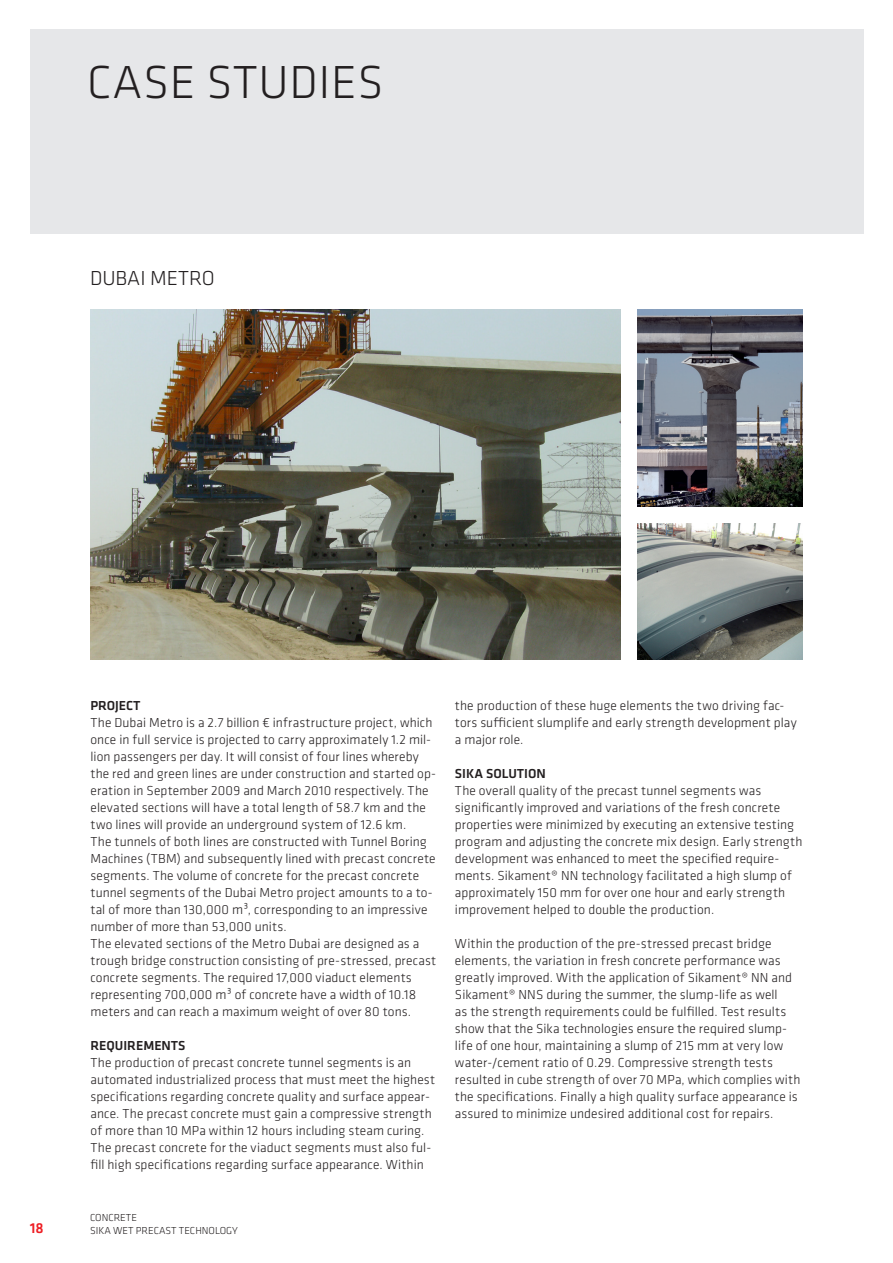
<style>
.page{position:relative;width:893px;height:1263px;background:#fff}
.page>*{position:absolute;margin:0;border:0;box-sizing:border-box;transform-origin:0 0}
.SI_Klavica_HL1{font:300 48px "Klavika";letter-spacing:.015em;color:#231f20}
.SI_Klavica_HL3{font:300 21px "Klavika";color:#231f20}
.t1{font:500 15px "Klavika";color:#ee1d23}
.SI_Klavika_copy{font:300 13.5px/17px "Klavika";letter-spacing:.01em;color:#231f20}
.SI_Klavica_HL4{font:500 13.5px "Klavika";color:#231f20}
.SI_Klavica_BACK_HL4{font:500 13.5px "Klavika";color:#231f20}
.t2{font:300 10.5px/12.6px "Klavika";color:#231f20}
</style>
<div class="page">
<div style="left:30px;top:30px;width:833px;height:204px;background:#e6e7e9"></div>
<img style="left:91px;top:309px;width:529px;height:350px">
<img style="left:637px;top:523px;width:165px;height:136px">
<img style="left:637px;top:309px;width:165px;height:197px">
<p class="SI_Klavica_HL1" style="left:87px;top:53px;width:298px">CASE STUDIES</p>
<p class="SI_Klavica_HL3" style="left:90px;top:265px;width:126px">DUBAI METRO</p>
<p class="SI_Klavica_HL4" style="left:91px;top:696px;width:52px">PROJECT</p>
<p class="SI_Klavika_copy" style="left:91px;top:714px;width:347px">The Dubai Metro is a 2.7 billion € infrastructure project, which once in full service is projected to carry approximately 1.2 mil&shy;lion passengers per day. It will consist of four lines whereby the red and green lines are under construction and started op&shy;eration in September 2009 and March 2010 respectively. The elevated sections will have a total length of 58.7 km and the two lines will provide an underground system of 12.6 km.</p>
<p class="SI_Klavika_copy" style="left:91px;top:833px;width:347px">The tunnels of both lines are constructed with Tunnel Boring Machines (TBM) and subsequently lined with precast concrete segments. The volume of concrete for the precast concrete tunnel segments of the Dubai Metro project amounts to a to&shy;tal of more than 130,000 m³, corresponding to an impressive number of more than 53,000 units.</p>
<p class="SI_Klavika_copy" style="left:91px;top:935px;width:347px">The elevated sections of the Metro Dubai are designed as a trough bridge construction consisting of pre-stressed, precast concrete segments. The required 17,000 viaduct elements representing 700,000 m³ of concrete have a width of 10.18 meters and can reach a maximum weight of over 80 tons.</p>
<p class="SI_Klavica_BACK_HL4" style="left:91px;top:1037px;width:97px">REQUIREMENTS</p>
<p class="SI_Klavika_copy" style="left:91px;top:1054px;width:346px">The production of precast concrete tunnel segments is an automated industrialized process that must meet the highest specifications regarding concrete quality and surface appear&shy;ance. The precast concrete must gain a compressive strength of more than 10 MPa within 12 hours including steam curing.</p>
<p class="SI_Klavika_copy" style="left:91px;top:1139px;width:342px">The precast concrete for the viaduct segments must also ful&shy;fill high specifications regarding surface appearance. Within</p>
<p class="t1" style="left:30px;top:1218px;width:15px">18</p>
<p class="t2" style="left:90px;top:1211px;width:149px">CONCRETE<br>SIKA WET PRECAST TECHNOLOGY</p>
<p class="SI_Klavika_copy" style="left:455px;top:697px;width:343px">the production of these huge elements the two driving fac&shy;tors sufficient slumplife and early strength development play a major role.</p>
<p class="SI_Klavica_HL4" style="left:455px;top:765px;width:92px">SIKA SOLUTION</p>
<p class="SI_Klavika_copy" style="left:455px;top:782px;width:349px">The overall quality of the precast tunnel segments was significantly improved and variations of the fresh concrete properties were minimized by executing an extensive testing program and adjusting the concrete mix design. Early strength development was enhanced to meet the specified require&shy;ments. Sikament® NN technology facilitated a high slump of approximately 150 mm for over one hour and early strength improvement helped to double the production.</p>
<p class="SI_Klavika_copy" style="left:455px;top:935px;width:347px">Within the production of the pre-stressed precast bridge elements, the variation in fresh concrete performance was greatly improved. With the application of Sikament® NN and Sikament® NNS during the summer, the slump-life as well<br>as the strength requirements could be fulfilled. Test results show that the Sika technologies ensure the required slump&shy;life of one hour, maintaining a slump of 215 mm at very low water-/cement ratio of 0.29. Compressive strength tests resulted in cube strength of over 70 MPa, which complies with the specifications. Finally a high quality surface appearance is assured to minimize undesired additional cost for repairs.</p>
</div>
